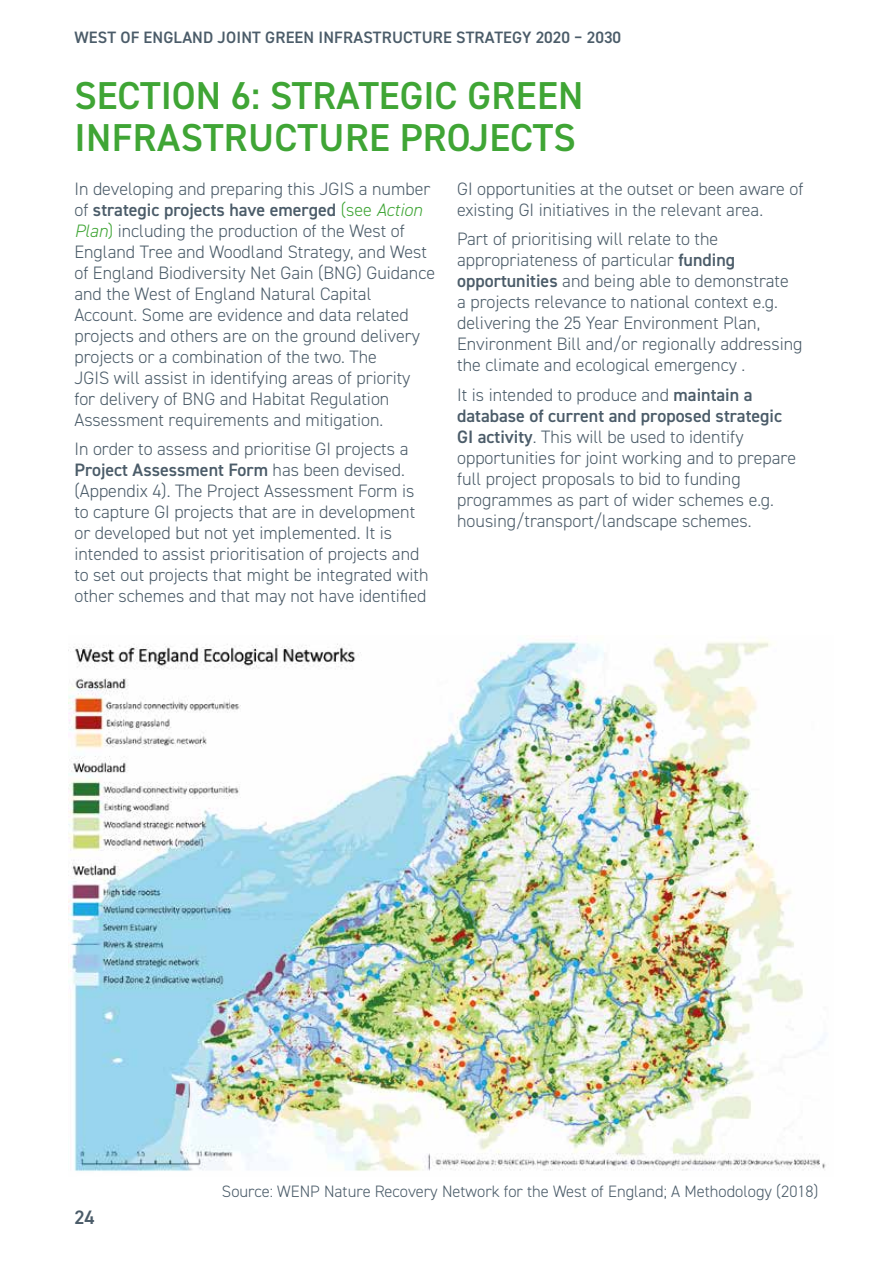
<style>
.page{position:relative;width:893px;height:1263px;background:#fff}
.page>*{position:absolute;margin:0;border:0;box-sizing:border-box;transform-origin:0 0}
.t1{font:600 39px/42px "DIN2014";color:#3fa535}
.t2{font:600 19.5px "DIN2014";color:#4b5c69}
.t3{font:300 18px/21px "DIN2014";color:#4b5c69}
.t4{font:300 16.5px "DIN2014";color:#4b5c69}
.t5{font:600 16.5px "DIN2014";letter-spacing:.01em;color:#4b5c69}
.s1{font-weight:600}
.s2{color:#3fa535}
.s3{font-style:italic;color:#3fa535}
</style>
<div class="page">
<img style="left:68px;top:639px;width:758px;height:532px">
<p class="t5" style="left:74px;top:26px;width:548px">WEST OF ENGLAND JOINT GREEN INFRASTRUCTURE STRATEGY 2020 – 2030</p>
<h1 class="t1" style="left:74px;top:74px;width:510px">SECTION 6: STRATEGIC GREEN<br>INFRASTRUCTURE PROJECTS</h1>
<p class="t3" style="left:74px;top:178px;width:362px">In developing and preparing this JGIS a number of <span class="s1">strategic projects have emerged</span> <span class="s2">(see</span> <span class="s3">Action Plan</span><span class="s2">)</span> including the production of the West of England Tree and Woodland Strategy, and West of England Biodiversity Net Gain (BNG) Guidance and the West of England Natural Capital Account. Some are evidence and data related projects and others are on the ground delivery projects or a combination of the two. The<br>JGIS will assist in identifying areas of priority for delivery of BNG and Habitat Regulation Assessment requirements and mitigation.</p>
<p class="t3" style="left:74px;top:439px;width:356px">In order to assess and prioritise GI projects a <span class="s1">Project Assessment Form</span> has been devised. (Appendix 4). The Project Assessment Form is to capture GI projects that are in development or developed but not yet implemented. It is intended to assist prioritisation of projects and to set out projects that might be integrated with other schemes and that may not have identified</p>
<p class="t3" style="left:457px;top:178px;width:348px">GI opportunities at the outset or been aware of existing GI initiatives in the relevant area.</p>
<p class="t3" style="left:457px;top:229px;width:347px">Part of prioritising will relate to the appropriateness of particular <span class="s1">funding opportunities</span> and being able to demonstrate<br>a projects relevance to national context e.g. delivering the 25 Year Environment Plan, Environment Bill and/or regionally addressing the climate and ecological emergency .</p>
<p class="t3" style="left:457px;top:384px;width:340px">It is intended to produce and <span class="s1">maintain a database of current and proposed strategic GI activity</span>. This will be used to identify opportunities for joint working and to prepare full project proposals to bid to funding programmes as part of wider schemes e.g. housing/transport/landscape schemes.</p>
<p class="t2" style="left:74px;top:1204px;width:22px">24</p>
<p class="t4" style="left:222px;top:1181px;width:598px">Source: WENP Nature Recovery Network for the West of England; A Methodology (2018)</p>
</div>
